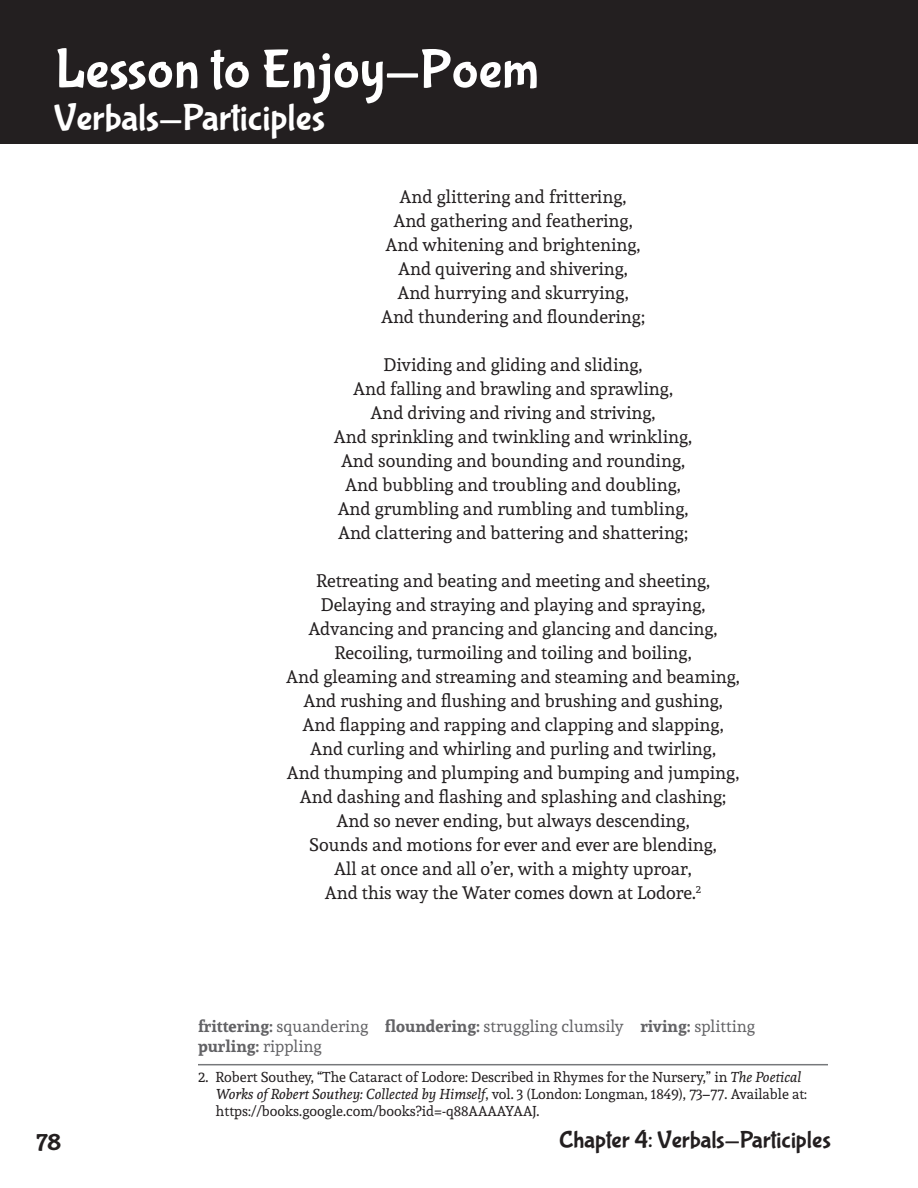
<style>
.page{position:relative;width:918px;height:1188px;background:#fff}
.page>*{position:absolute;margin:0;border:0;box-sizing:border-box;transform-origin:0 0}
.t1{font:55.5px "Bubblegum Sans";color:#fff}
.t2{font:37.5px "Bubblegum Sans";color:#fff}
.t3{font:24px "Bubblegum Sans";color:#231f20}
.t4{font:18px/24px "Andada";color:#231f20;text-align:center}
.t5{font:16.5px/19.5px "Andada";color:#636366}
.t6{font:14.25px/17.1px "Andada";color:#231f20}
.s1{font-weight:700}
.s2{font-style:italic}
</style>
<div class="page">
<div style="left:0;top:0;width:918px;height:144px;background:#231f20"></div>
<hr style="left:198px;top:1064px;width:630px;height:1px;background:#76787b">
<h1 class="t1" style="left:55px;top:39px;width:485px">Lesson to Enjoy—Poem</h1>
<h2 class="t2" style="left:54px;top:97px;width:273px">Verbals—Participles</h2>
<p class="t4" style="left:381px;top:185px;width:265px">And glittering and frittering,<br>And gathering and feathering,<br>And whitening and brightening,<br>And quivering and shivering,<br>And hurrying and skurrying,<br>And thundering and floundering;</p>
<p class="t4" style="left:334px;top:353px;width:360px">Dividing and gliding and sliding,<br>And falling and brawling and sprawling,<br>And driving and riving and striving,<br>And sprinkling and twinkling and wrinkling, And sounding and bounding and rounding, And bubbling and troubling and doubling, And grumbling and rumbling and tumbling, And clattering and battering and shattering;</p>
<p class="t4" style="left:286px;top:568px;width:455px">Retreating and beating and meeting and sheeting, Delaying and straying and playing and spraying, Advancing and prancing and glancing and dancing, Recoiling, turmoiling and toiling and boiling,<br>And gleaming and streaming and steaming and beaming, And rushing and flushing and brushing and gushing, And flapping and rapping and clapping and slapping, And curling and whirling and purling and twirling,<br>And thumping and plumping and bumping and jumping, And dashing and flashing and splashing and clashing; And so never ending, but always descending,<br>Sounds and motions for ever and ever are blending,<br>All at once and all o’er, with a mighty uproar,<br>And this way the Water comes down at Lodore.<sup>2</sup></p>
<p class="t5" style="left:198px;top:1017px;width:559px"><span class="s1">frittering:</span> squandering <span class="s1">floundering:</span> struggling clumsily <span class="s1">riving:</span> splitting <span class="s1">purling:</span> rippling</p>
<p class="t6" style="left:216px;top:1068px;width:593px;text-indent:-18px">2. Robert Southey, “The Cataract of Lodore: Described in Rhymes for the Nursery,” in <span class="s2">The Poetical<br>Works of Robert Southey: Collected by Himself</span>, vol. 3 (London: Longman, 1849), 73–77. Available at: https://books.google.com/books?id=-q88AAAAYAAJ.</p>
<h3 class="t3" style="left:36px;top:1130px;width:27px">78</h3>
<h3 class="t3" style="left:559px;top:1126px;width:273px">Chapter 4: Verbals—Participles</h3>
</div>
